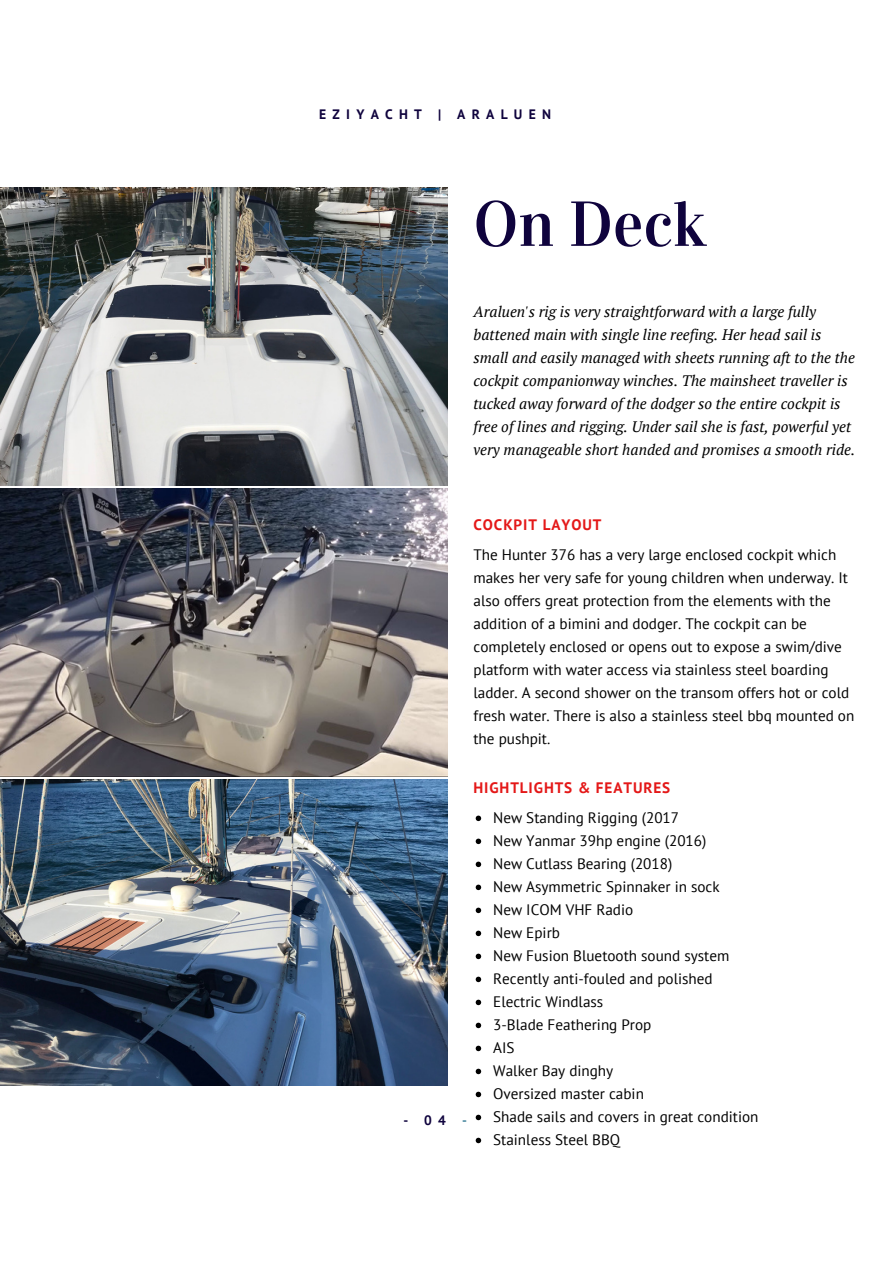
<style>
.page{position:relative;width:894px;height:1264px;background:#fff}
.page>*{position:absolute;margin:0;border:0;box-sizing:border-box;transform-origin:0 0}
.t1{font:63.6px "Vidaloka";color:#0f033d}
.t2{font:15.15px/23px "PT Sans";color:#000}
.t3{font:italic 15.15px/23px "PT Serif";color:#000}
.t4{font:700 15.15px "PT Sans";letter-spacing:.06em;color:#e41818}
.t5{font:700 13.65px "PT Sans";letter-spacing:.46em;color:#0f033d}
.s1{color:#41839b}
</style>
<div class="page">
<svg style="left:475px;top:815px;width:6px;height:6px"></svg>
<svg style="left:475px;top:838px;width:6px;height:6px"></svg>
<svg style="left:475px;top:861px;width:6px;height:6px"></svg>
<svg style="left:475px;top:884px;width:6px;height:6px"></svg>
<svg style="left:475px;top:907px;width:6px;height:6px"></svg>
<svg style="left:475px;top:930px;width:6px;height:6px"></svg>
<svg style="left:475px;top:953px;width:6px;height:6px"></svg>
<svg style="left:475px;top:976px;width:6px;height:6px"></svg>
<svg style="left:475px;top:999px;width:6px;height:6px"></svg>
<svg style="left:475px;top:1022px;width:6px;height:6px"></svg>
<svg style="left:475px;top:1045px;width:6px;height:6px"></svg>
<svg style="left:475px;top:1068px;width:6px;height:6px"></svg>
<svg style="left:475px;top:1091px;width:6px;height:6px"></svg>
<svg style="left:475px;top:1114px;width:6px;height:6px"></svg>
<svg style="left:475px;top:1137px;width:6px;height:6px"></svg>
<img style="left:0;top:488px;width:447px;height:288px">
<img style="left:0;top:187px;width:447px;height:298px">
<img style="left:0;top:779px;width:447px;height:305px">
<p class="t5" style="left:319px;top:105px;width:233px">EZIYACHT | ARALUEN</p>
<h1 class="t1" style="left:473px;top:186px;width:234px">On Deck</h1>
<p class="t3" style="left:473px;top:300px;width:383px">Araluen's rig is very straightforward with a large fully battened main with single line reefing. Her head sail is small and easily managed with sheets running aft to the the cockpit companionway winches. The mainsheet traveller is tucked away forward of the dodger so the entire cockpit is free of lines and rigging. Under sail she is fast, powerful yet very manageable short handed and promises a smooth ride.</p>
<p class="t4" style="left:473px;top:514px;width:129px">COCKPIT LAYOUT</p>
<p class="t2" style="left:473px;top:543px;width:382px">The Hunter 376 has a very large enclosed cockpit which makes her very safe for young children when underway. It also offers great protection from the elements with the addition of a bimini and dodger. The cockpit can be completely enclosed or opens out to expose a swim/dive platform with water access via stainless steel boarding ladder. A second shower on the transom offers hot or cold fresh water. There is also a stainless steel bbq mounted on the pushpit.</p>
<p class="t4" style="left:473px;top:777px;width:198px">HIGHTLIGHTS &amp; FEATURES</p>
<p class="t2" style="left:493px;top:806px;width:267px">New Standing Rigging (2017<br>New Yanmar 39hp engine (2016)<br>New Cutlass Bearing (2018)<br>New Asymmetric Spinnaker in sock<br>New ICOM VHF Radio<br>New Epirb<br>New Fusion Bluetooth sound system<br>Recently anti-fouled and polished<br>Electric Windlass<br>3-Blade Feathering Prop<br>AIS<br>Walker Bay dinghy<br>Oversized master cabin<br>Shade sails and covers in great condition<br>Stainless Steel BBQ</p>
<p class="t5" style="left:403px;top:1110px;width:65px">-04<span class="s1">-</span></p>
</div>
